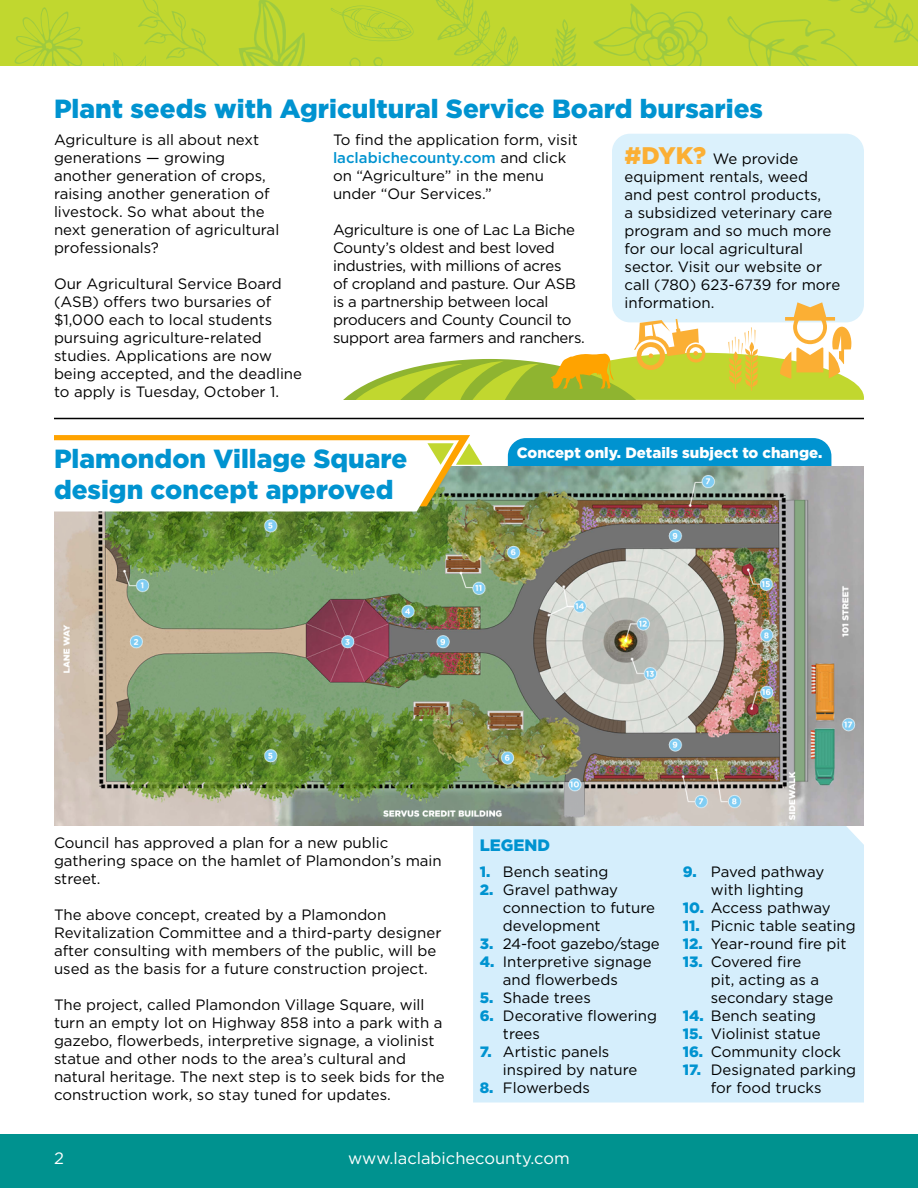
<style>
.page{position:relative;width:918px;height:1188px;background:#fff}
.page>*{position:absolute;margin:0;border:0;box-sizing:border-box;transform-origin:0 0}
.t1{font:900 26.25px/31.5px "Gotham";color:#0093d0}
.t2{font:16.5px "Gotham";color:#fff}
.t3{font:900 16.5px "Gotham";color:#0093d0}
.t4{font:15px/18px "Gotham";color:#000}
.t5{font:900 15px/18px "Gotham";color:#0093d0}
.t6{font:900 15px "Gotham";color:#fff}
.s1{font-weight:500;color:#0093d0}
.s2{font-weight:900;font-size:24px;color:#fbaf34}
</style>
<div class="page">
<div style="left:473px;top:826px;width:391px;height:277px;background:#d5eefc"></div>
<div style="left:508px;top:438px;width:323px;height:68px;background:#0093d0;border-radius:18px"></div>
<div style="left:0;top:1135px;width:918px;height:53px;background:#00928f"></div>
<div style="left:0;top:0;width:918px;height:65px;background:#c1d72f"></div>
<svg style="left:15px;top:7px;width:68px;height:58px"></svg>
<svg style="left:103px;top:0;width:474px;height:65px"></svg>
<svg style="left:593px;top:3px;width:115px;height:62px"></svg>
<svg style="left:727px;top:0;width:191px;height:65px"></svg>
<div style="left:612px;top:134px;width:252px;height:188px;background:#dbf1fc;border-radius:18px"></div>
<svg style="left:343px;top:302px;width:521px;height:98px"></svg>
<hr style="left:54px;top:418px;width:810px;height:1px;background:#000">
<img style="left:54px;top:466px;width:810px;height:360px">
<svg style="left:54px;top:435px;width:428px;height:77px"></svg>
<h1 class="t1" style="left:54px;top:93px;width:711px">Plant seeds with Agricultural Service Board bursaries</h1>
<p class="t4" style="left:54px;top:131px;width:227px">Agriculture is all about next generations — growing another generation of crops, raising another generation of livestock. So what about the next generation of agricultural professionals?</p>
<p class="t4" style="left:54px;top:275px;width:250px">Our Agricultural Service Board (ASB) offers two bursaries of $1,000 each to local students pursuing agriculture-related studies. Applications are now being accepted, and the deadline to apply is Tuesday, October 1.</p>
<p class="t4" style="left:333px;top:131px;width:246px">To find the application form, visit <span class="s1">laclabichecounty.com</span> and click on “Agriculture” in the menu under “Our Services.”</p>
<p class="t4" style="left:333px;top:221px;width:253px">Agriculture is one of Lac La Biche<br>County’s oldest and best loved industries, with millions of acres<br>of cropland and pasture. Our ASB is a partnership between local producers and County Council to support area farmers and ranchers.</p>
<p class="t4" style="left:625px;top:150px;width:217px"><span class="s2">#DYK?</span> We provide equipment rentals, weed<br>and pest control products,<br>a subsidized veterinary care program and so much more for our local agricultural sector. Visit our website or call (780) 623-6739 for more information.</p>
<h1 class="t1" style="left:54px;top:442px;width:355px">Plamondon Village Square design concept approved</h1>
<p class="t6" style="left:517px;top:445px;width:307px">Concept only. Details subject to change.</p>
<p class="t4" style="left:54px;top:833px;width:389px">Council has approved a plan for a new public gathering space on the hamlet of Plamondon’s main street.</p>
<p class="t4" style="left:54px;top:905px;width:389px">The above concept, created by a Plamondon Revitalization Committee and a third-party designer after consulting with members of the public, will be used as the basis for a future construction project.</p>
<p class="t4" style="left:54px;top:995px;width:392px">The project, called Plamondon Village Square, will turn an empty lot on Highway 858 into a park with a gazebo, flowerbeds, interpretive signage, a violinist statue and other nods to the area’s cultural and natural heritage. The next step is to seek bids for the construction work, so stay tuned for updates.</p>
<p class="t3" style="left:480px;top:836px;width:72px">LEGEND</p>
<p class="t5" style="left:480px;top:862px;width:15px">1.<br>2.</p>
<p class="t4" style="left:503px;top:862px;width:158px">Bench seating<br>Gravel pathway connection to future development<br>24-foot gazebo/stage<br>Interpretive signage and flowerbeds<br>Shade trees<br>Decorative flowering trees<br>Artistic panels inspired by nature<br>Flowerbeds</p>
<p class="t4" style="left:711px;top:862px;width:147px">Paved pathway with lighting<br>Access pathway<br>Picnic table seating<br>Year-round fire pit<br>Covered fire<br>pit, acting as a secondary stage<br>Bench seating<br>Violinist statue<br>Community clock<br>Designated parking for food trucks</p>
<p class="t5" style="left:683px;top:862px;width:16px">9.</p>
<p class="t5" style="left:683px;top:898px;width:23px">10.<br>11.<br>12.<br>13.</p>
<p class="t5" style="left:480px;top:934px;width:16px">3.<br>4.</p>
<p class="t5" style="left:480px;top:988px;width:16px">5.<br>6.</p>
<p class="t5" style="left:480px;top:1042px;width:13px">7.</p>
<p class="t5" style="left:480px;top:1078px;width:15px">8.</p>
<p class="t5" style="left:683px;top:1006px;width:22px;text-align:justify">14.<br>15.<br>16.<br>17.</p>
<p class="t2" style="left:54px;top:1147px;width:11px">2</p>
<p class="t2" style="left:348px;top:1147px;width:223px">www.laclabichecounty.com</p>
</div>
